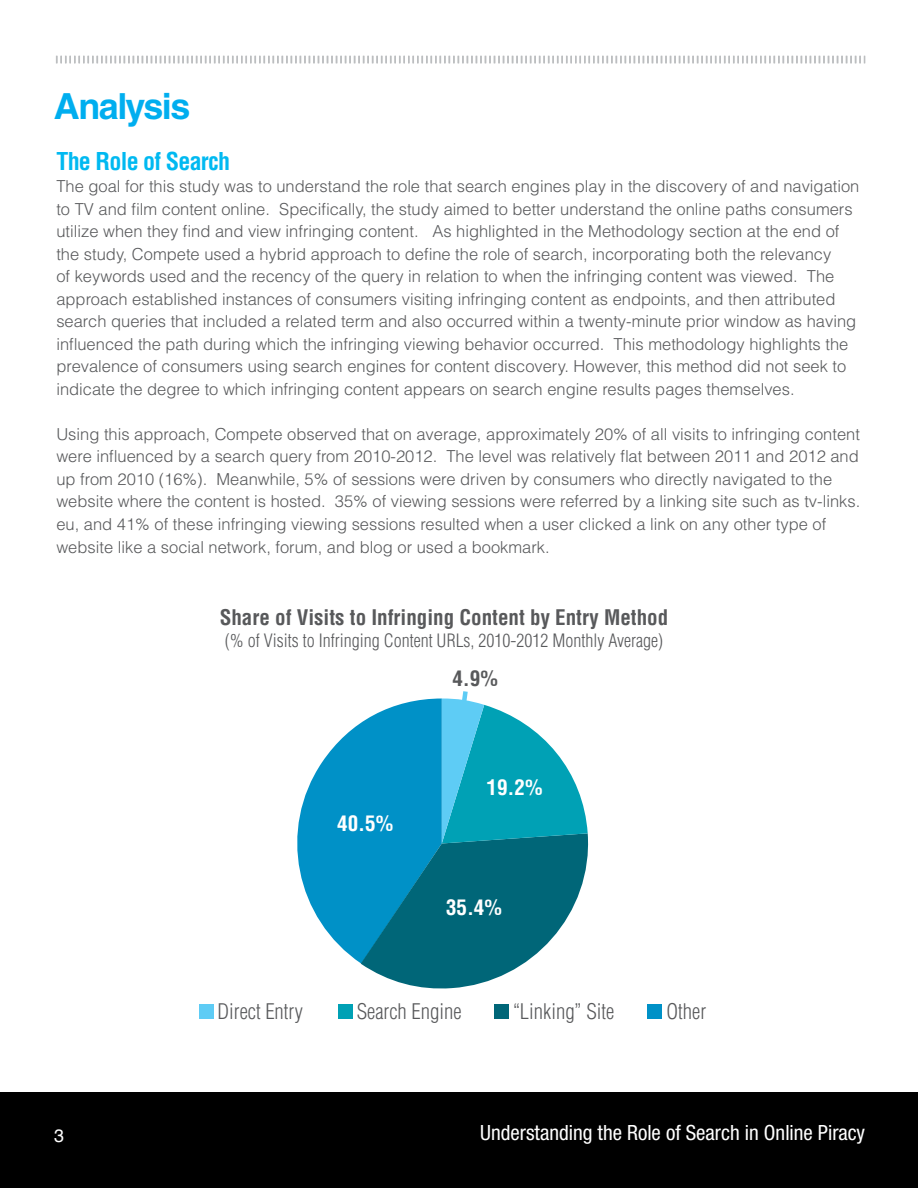
<style>
.page{position:relative;width:918px;height:1188px;background:#fff}
.page>*{position:absolute;margin:0;border:0;box-sizing:border-box;transform-origin:0 0}
.t1{font:700 36px "Helvetica LT Std";letter-spacing:-.04em;color:#00aeef}
.t2{font:700 condensed 24px "Helvetica LT Std";letter-spacing:-.03em;color:#00b9f1}
.t3{font:700 condensed 21px "Helvetica LT Std";color:#58595b}
.t4{font:condensed 21px "Helvetica Neue LT Std";color:#fff}
.t5{font:300 condensed 21px "Helvetica LT Std";color:#58595b}
.t6{font:700 condensed 21px "Helvetica LT Std";color:#fff}
.t7{font:300 condensed 18px "Helvetica LT Std";color:#58595b}
.t8{font:18px "Helvetica";color:#fff}
.t9{font:300 16.5px/22.5px "Helvetica LT Std";color:#58595b}
</style>
<div class="page">
<div style="left:0;top:1093px;width:918px;height:95px;background:#000"></div>
<svg style="left:56px;top:56px;width:809px;height:7px"></svg>
<svg style="left:297px;top:723px;width:64px;height:241px;fill:#0091c7"></svg>
<svg style="left:361px;top:691px;width:228px;height:298px"></svg>
<div style="left:200px;top:1004px;width:14px;height:15px;background:#5eccf5"></div>
<div style="left:494px;top:1004px;width:15px;height:15px;background:#006678"></div>
<div style="left:338px;top:1004px;width:15px;height:15px;background:#00a1b5"></div>
<div style="left:647px;top:1004px;width:15px;height:15px;background:#0091c7"></div>
<h1 class="t1" style="left:54px;top:85px;width:138px">Analysis</h1>
<h2 class="t2" style="left:56px;top:146px;width:175px">The Role of Search</h2>
<p class="t9" style="left:56px;top:175px;width:805px">The goal for this study was to understand the role that search engines play in the discovery of and navigation to TV and film content online. Specifically, the study aimed to better understand the online paths consumers utilize when they find and view infringing content. As highlighted in the Methodology section at the end of the study, Compete used a hybrid approach to define the role of search, incorporating both the relevancy<br>of keywords used and the recency of the query in relation to when the infringing content was viewed. The approach established instances of consumers visiting infringing content as endpoints, and then attributed search queries that included a related term and also occurred within a twenty-minute prior window as having influenced the path during which the infringing viewing behavior occurred. This methodology highlights the prevalence of consumers using search engines for content discovery. However, this method did not seek to indicate the degree to which infringing content appears on search engine results pages themselves.</p>
<p class="t9" style="left:56px;top:423px;width:805px">Using this approach, Compete observed that on average, approximately 20% of all visits to infringing content were influenced by a search query from 2010-2012. The level was relatively flat between 2011 and 2012 and up from 2010 (16%). Meanwhile, 5% of sessions were driven by consumers who directly navigated to the website where the content is hosted. 35% of viewing sessions were referred by a linking site such as tv-links. eu, and 41% of these infringing viewing sessions resulted when a user clicked a link on any other type of website like a social network, forum, and blog or used a bookmark.</p>
<p class="t3" style="left:220px;top:604px;width:450px">Share of Visits to Infringing Content by Entry Method</p>
<p class="t7" style="left:225px;top:630px;width:440px">(% of Visits to Infringing Content URLs, 2010-2012 Monthly Average)</p>
<p class="t3" style="left:452px;top:665px;width:47px">4.9%</p>
<p class="t6" style="left:337px;top:810px;width:57px">40.5%</p>
<p class="t6" style="left:487px;top:775px;width:57px">19.2%</p>
<p class="t6" style="left:446px;top:895px;width:57px">35.4%</p>
<p class="t8" style="left:54px;top:1122px;width:12px">3</p>
<p class="t5" style="left:218px;top:998px;width:87px">Direct Entry</p>
<p class="t5" style="left:357px;top:998px;width:106px">Search Engine</p>
<p class="t5" style="left:513px;top:998px;width:103px">“Linking” Site</p>
<p class="t5" style="left:667px;top:998px;width:41px">Other</p>
<p class="t4" style="left:480px;top:1121px;width:386px">Understanding the Role of Search in Online Piracy</p>
</div>
